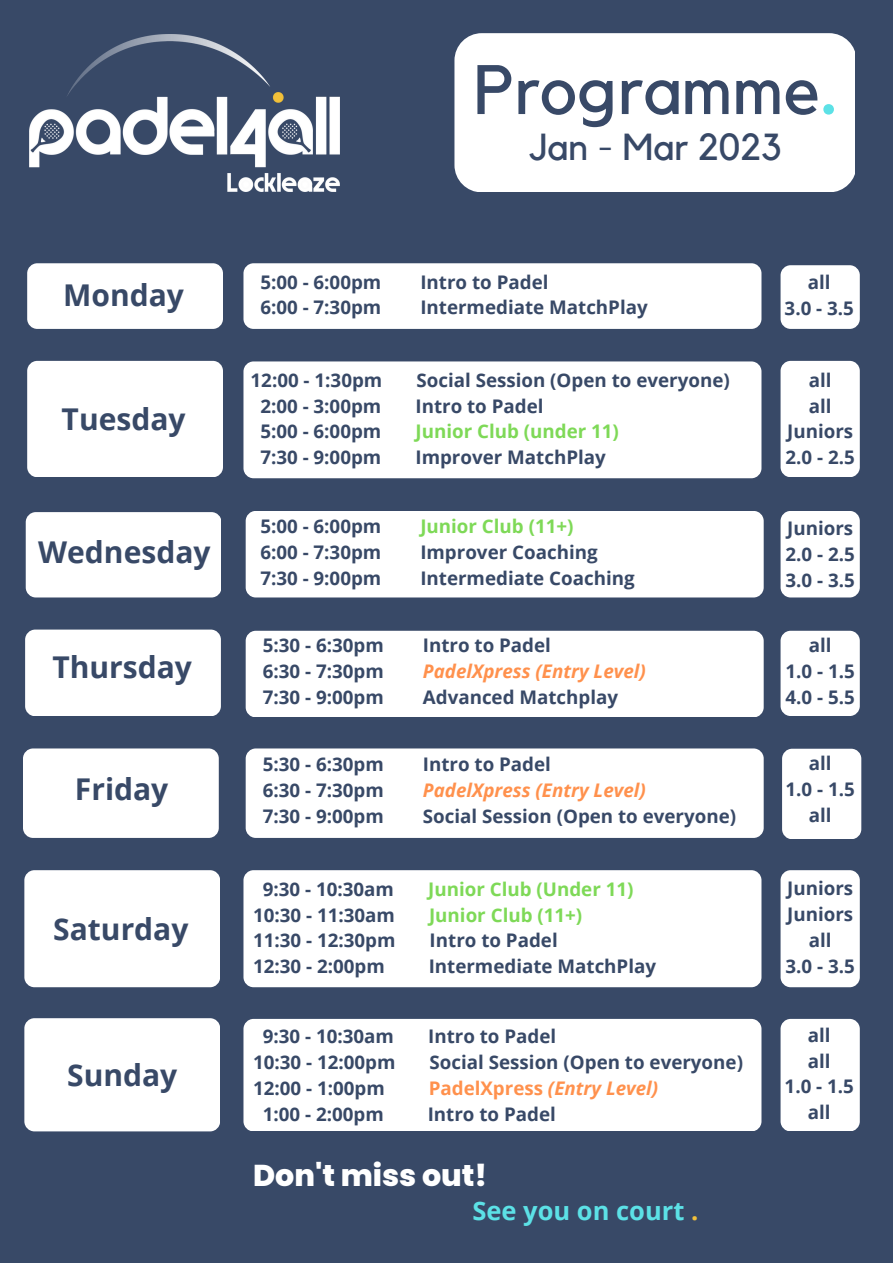
<style>
.page{position:relative;width:893px;height:1263px;background:#384967}
.page>*{position:absolute;margin:0;border:0;box-sizing:border-box;transform-origin:0 0}
.t1{font:69px "Kollektif";color:#384967}
.t2{font:37.5px "Kollektif";color:#384967}
.t3{font:800 30.08px "Poppins";color:#fff}
.t4{font:700 30px "Open Sans";color:#384967}
.t5{font:700 25.5px "Open Sans";color:#5ce1e6}
.t6{font:700 18.75px/25.9px "Open Sans";color:#384967;text-align:center}
.t7{font:italic 700 18.75px "Open Sans";color:#ff914d}
.t8{font:700 18.75px "Open Sans";color:#7ed957}
.s1{font-weight:700;color:#5ce1e6}
.s2{font-style:normal}
.s3{color:#f3c13a}
</style>
<div class="page">
<div style="left:454px;top:33px;width:401px;height:159px;background:#fff"></div>
<div style="left:243px;top:361px;width:518px;height:117px;background:#fff;border-radius:10px"></div>
<div style="left:27px;top:361px;width:195px;height:116px;background:#fff;border-radius:10px"></div>
<div style="left:26px;top:512px;width:195px;height:85px;background:#fff;border-radius:10px"></div>
<div style="left:25px;top:629px;width:195px;height:87px;background:#fff;border-radius:10px"></div>
<div style="left:24px;top:870px;width:196px;height:117px;background:#fff;border-radius:10px"></div>
<div style="left:23px;top:748px;width:195px;height:90px;background:#fff;border-radius:10px"></div>
<div style="left:24px;top:1018px;width:196px;height:113px;background:#fff;border-radius:10px"></div>
<div style="left:243px;top:1019px;width:518px;height:112px;background:#fff;border-radius:10px"></div>
<div style="left:246px;top:748px;width:517px;height:90px;background:#fff;border-radius:10px"></div>
<div style="left:246px;top:511px;width:517px;height:86px;background:#fff;border-radius:10px"></div>
<div style="left:243px;top:263px;width:518px;height:66px;background:#fff;border-radius:10px"></div>
<div style="left:27px;top:263px;width:195px;height:66px;background:#fff;border-radius:10px"></div>
<div style="left:780px;top:265px;width:79px;height:64px;background:#fff;border-radius:10px"></div>
<div style="left:780px;top:361px;width:79px;height:116px;background:#fff;border-radius:10px"></div>
<div style="left:780px;top:511px;width:79px;height:86px;background:#fff;border-radius:10px"></div>
<div style="left:780px;top:631px;width:79px;height:85px;background:#fff;border-radius:10px"></div>
<div style="left:782px;top:749px;width:79px;height:90px;background:#fff;border-radius:10px"></div>
<div style="left:780px;top:1019px;width:79px;height:112px;background:#fff;border-radius:10px"></div>
<div style="left:780px;top:870px;width:79px;height:117px;background:#fff;border-radius:10px"></div>
<div style="left:243px;top:870px;width:518px;height:117px;background:#fff;border-radius:10px"></div>
<img style="left:30px;top:35px;width:309px;height:156px">
<div style="left:246px;top:631px;width:517px;height:86px;background:#fff;border-radius:10px"></div>
<h1 class="t1" style="left:474px;top:58px;width:365px">Programme<span class="s1">.</span></h1>
<h2 class="t2" style="left:529px;top:130px;width:253px">Jan - Mar 2023</h2>
<p class="t6" style="left:260px;top:268px;width:122px">5:00 - 6:00pm</p>
<p class="t6" style="left:420px;top:268px;width:130px">Intro to Padel</p>
<p class="t6" style="left:260px;top:294px;width:122px">6:00 - 7:30pm</p>
<p class="t6" style="left:420px;top:294px;width:229px">Intermediate MatchPlay</p>
<h3 class="t4" style="left:63px;top:274px;width:122px">Monday</h3>
<p class="t6" style="left:784px;top:269px;width:71px">all<br>3.0 - 3.5</p>
<h3 class="t4" style="left:62px;top:398px;width:125px">Tuesday</h3>
<h3 class="t4" style="left:38px;top:531px;width:174px">Wednesday</h3>
<h3 class="t4" style="left:52px;top:645px;width:141px">Thursday</h3>
<h3 class="t4" style="left:75px;top:768px;width:95px">Friday</h3>
<h3 class="t4" style="left:53px;top:908px;width:137px">Saturday</h3>
<h3 class="t4" style="left:67px;top:1053px;width:112px">Sunday</h3>
<p class="t6" style="left:251px;top:366px;width:133px">12:00 - 1:30pm</p>
<p class="t6" style="left:416px;top:366px;width:315px">Social Session (Open to everyone)</p>
<p class="t6" style="left:260px;top:392px;width:122px">2:00 - 3:00pm</p>
<p class="t6" style="left:415px;top:392px;width:130px">Intro to Padel</p>
<p class="t6" style="left:260px;top:418px;width:122px">5:00 - 6:00pm</p>
<p class="t8" style="left:415px;top:418px;width:205px">Junior Club (under 11)</p>
<p class="t6" style="left:260px;top:444px;width:122px">7:30 - 9:00pm</p>
<p class="t6" style="left:415px;top:444px;width:192px">Improver MatchPlay</p>
<p class="t6" style="left:260px;top:513px;width:122px">5:00 - 6:00pm</p>
<p class="t8" style="left:420px;top:513px;width:155px">Junior Club (11+)</p>
<p class="t6" style="left:260px;top:539px;width:122px">6:00 - 7:30pm</p>
<p class="t6" style="left:420px;top:539px;width:179px">Improver Coaching</p>
<p class="t6" style="left:260px;top:565px;width:122px">7:30 - 9:00pm</p>
<p class="t6" style="left:420px;top:565px;width:216px">Intermediate Coaching</p>
<p class="t6" style="left:263px;top:632px;width:122px">5:30 - 6:30pm</p>
<p class="t6" style="left:423px;top:632px;width:130px">Intro to Padel</p>
<p class="t6" style="left:263px;top:658px;width:122px">6:30 - 7:30pm</p>
<p class="t7" style="left:423px;top:658px;width:224px">PadelXpress (Entry Level)</p>
<p class="t6" style="left:263px;top:684px;width:122px">7:30 - 9:00pm</p>
<p class="t6" style="left:423px;top:684px;width:197px">Advanced Matchplay</p>
<p class="t6" style="left:263px;top:751px;width:122px">5:30 - 6:30pm</p>
<p class="t6" style="left:423px;top:751px;width:130px">Intro to Padel</p>
<p class="t6" style="left:263px;top:777px;width:122px">6:30 - 7:30pm</p>
<p class="t7" style="left:423px;top:777px;width:224px">PadelXpress (Entry Level)</p>
<p class="t6" style="left:263px;top:803px;width:122px">7:30 - 9:00pm</p>
<p class="t6" style="left:423px;top:803px;width:315px">Social Session (Open to everyone)</p>
<p class="t6" style="left:263px;top:875px;width:133px">9:30 - 10:30am</p>
<p class="t8" style="left:428px;top:876px;width:207px">Junior Club (Under 11)</p>
<p class="t6" style="left:253px;top:901px;width:143px">10:30 - 11:30am</p>
<p class="t8" style="left:429px;top:901px;width:155px">Junior Club (11+)</p>
<p class="t6" style="left:253px;top:927px;width:144px">11:30 - 12:30pm</p>
<p class="t6" style="left:430px;top:927px;width:130px">Intro to Padel</p>
<p class="t6" style="left:253px;top:953px;width:133px">12:30 - 2:00pm</p>
<p class="t6" style="left:429px;top:953px;width:229px">Intermediate MatchPlay</p>
<p class="t6" style="left:263px;top:1023px;width:133px">9:30 - 10:30am</p>
<p class="t6" style="left:428px;top:1023px;width:130px">Intro to Padel</p>
<p class="t6" style="left:253px;top:1048px;width:144px">10:30 - 12:00pm</p>
<p class="t6" style="left:430px;top:1048px;width:315px">Social Session (Open to everyone)</p>
<p class="t6" style="left:253px;top:1074px;width:133px">12:00 - 1:00pm</p>
<p class="t7" style="left:429px;top:1075px;width:231px"><span class="s2">PadelXpress</span> (Entry Level)</p>
<p class="t6" style="left:263px;top:1100px;width:122px">1:00 - 2:00pm</p>
<p class="t6" style="left:428px;top:1100px;width:130px">Intro to Padel</p>
<h3 class="t3" style="left:253px;top:1154px;width:236px">Don't miss out!</h3>
<h3 class="t5" style="left:472px;top:1193px;width:227px">See you on court <span class="s3">.</span></h3>
<p class="t6" style="left:785px;top:366px;width:71px">all<br>all<br>Juniors<br>2.0 - 2.5</p>
<p class="t6" style="left:785px;top:515px;width:71px;text-align:justify">Juniors 2.0 - 2.5<br>3.0 - 3.5</p>
<p class="t6" style="left:785px;top:632px;width:71px">all<br>1.0 - 1.5<br>4.0 - 5.5</p>
<p class="t6" style="left:785px;top:750px;width:71px">all<br>1.0 - 1.5 all</p>
<p class="t6" style="left:785px;top:875px;width:71px">Juniors<br>Juniors all<br>3.0 - 3.5</p>
<p class="t6" style="left:784px;top:1021px;width:71px">all<br>all<br>1.0 - 1.5 all</p>
</div>
